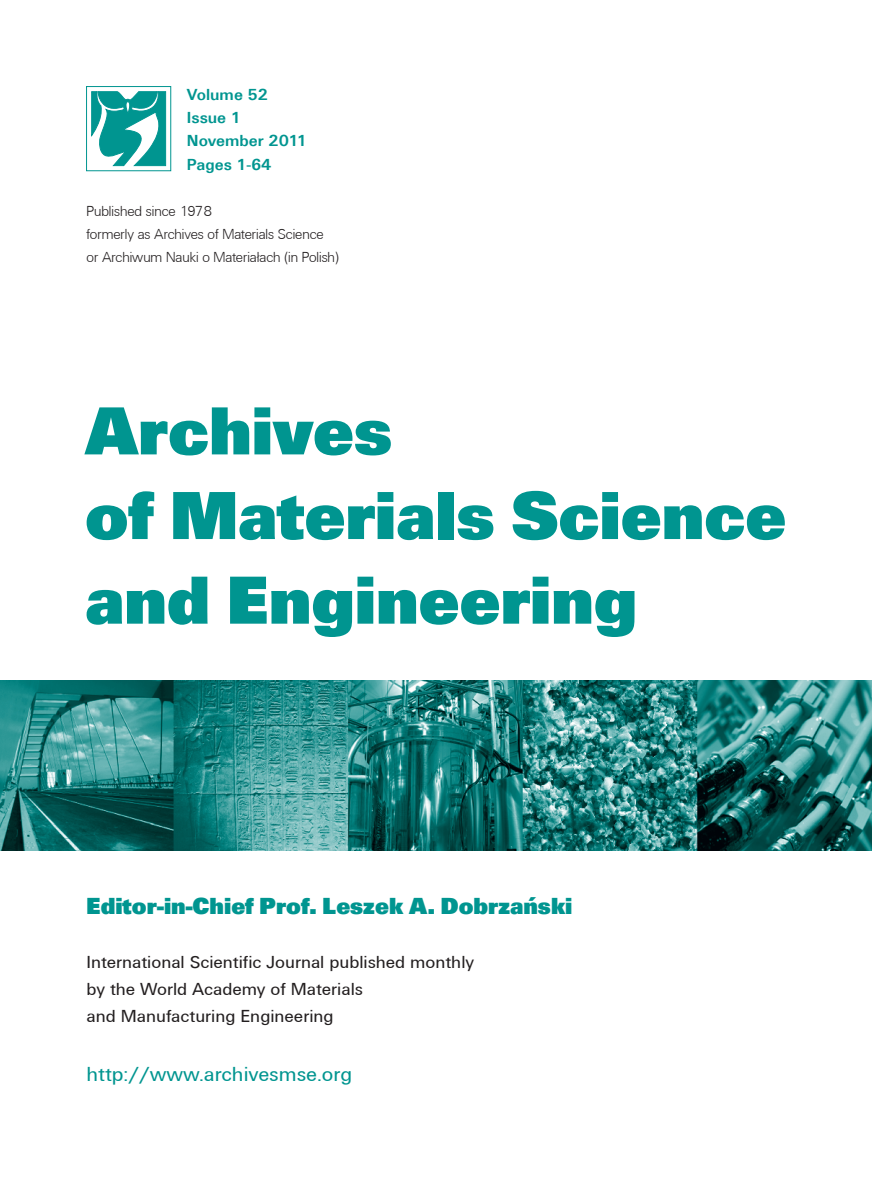
<style>
.page{position:relative;width:872px;height:1191px;background:#fff}
.page>*{position:absolute;margin:0;border:0;box-sizing:border-box;transform-origin:0 0}
.Normalny{font:700 70.5px "Unitus DCE Ultr";color:#009590}
.Normalny-2{font:700 24px "Unitus DCE Ultr";color:#009590}
.Normalny-3{font:21px "Unitus TCE";color:#009590}
.Normalny-4{font:18px "Unitus TCE";color:#231f20}
.Normalny-5{font:700 16.5px "Unitus TCE";color:#009590}
.Normalny-6{font:15px "Unitus DCE Ligh";color:#231f20}
</style>
<div class="page">
<img style="left:0;top:680px;width:872px;height:170px">
<div style="left:86px;top:86px;width:85px;height:85px;border:1px solid #009590"></div>
<svg style="left:91px;top:91px;width:75px;height:75px"></svg>
<p class="Normalny-5" style="left:187px;top:85px;width:83px">Volume 52</p>
<p class="Normalny-5" style="left:187px;top:108px;width:56px">Issue 1</p>
<p class="Normalny-5" style="left:187px;top:132px;width:122px">November 2011</p>
<p class="Normalny-5" style="left:187px;top:155px;width:86px">Pages 1-64</p>
<p class="Normalny-6" style="left:87px;top:203px;width:127px">Published since 1978</p>
<p class="Normalny-6" style="left:87px;top:226px;width:239px">formerly as Archives of Materials Science</p>
<p class="Normalny-6" style="left:87px;top:249px;width:254px">or Archiwum Nauki o Materia³ach (in Polish)</p>
<p class="Normalny" style="left:85px;top:389px;width:308px">Archives</p>
<p class="Normalny" style="left:85px;top:473px;width:702px">of Materials Science</p>
<p class="Normalny" style="left:85px;top:558px;width:553px">and Engineering</p>
<p class="Normalny-2" style="left:87px;top:892px;width:487px">Editor-in-Chief Prof. Leszek A. Dobrzañski</p>
<p class="Normalny-4" style="left:87px;top:952px;width:389px">International Scientific Journal published monthly</p>
<p class="Normalny-4" style="left:87px;top:979px;width:278px">by the World Academy of Materials</p>
<p class="Normalny-4" style="left:87px;top:1006px;width:248px">and Manufacturing Engineering</p>
<p class="Normalny-3" style="left:87px;top:1062px;width:267px">http://www.archivesmse.org</p>
</div>
